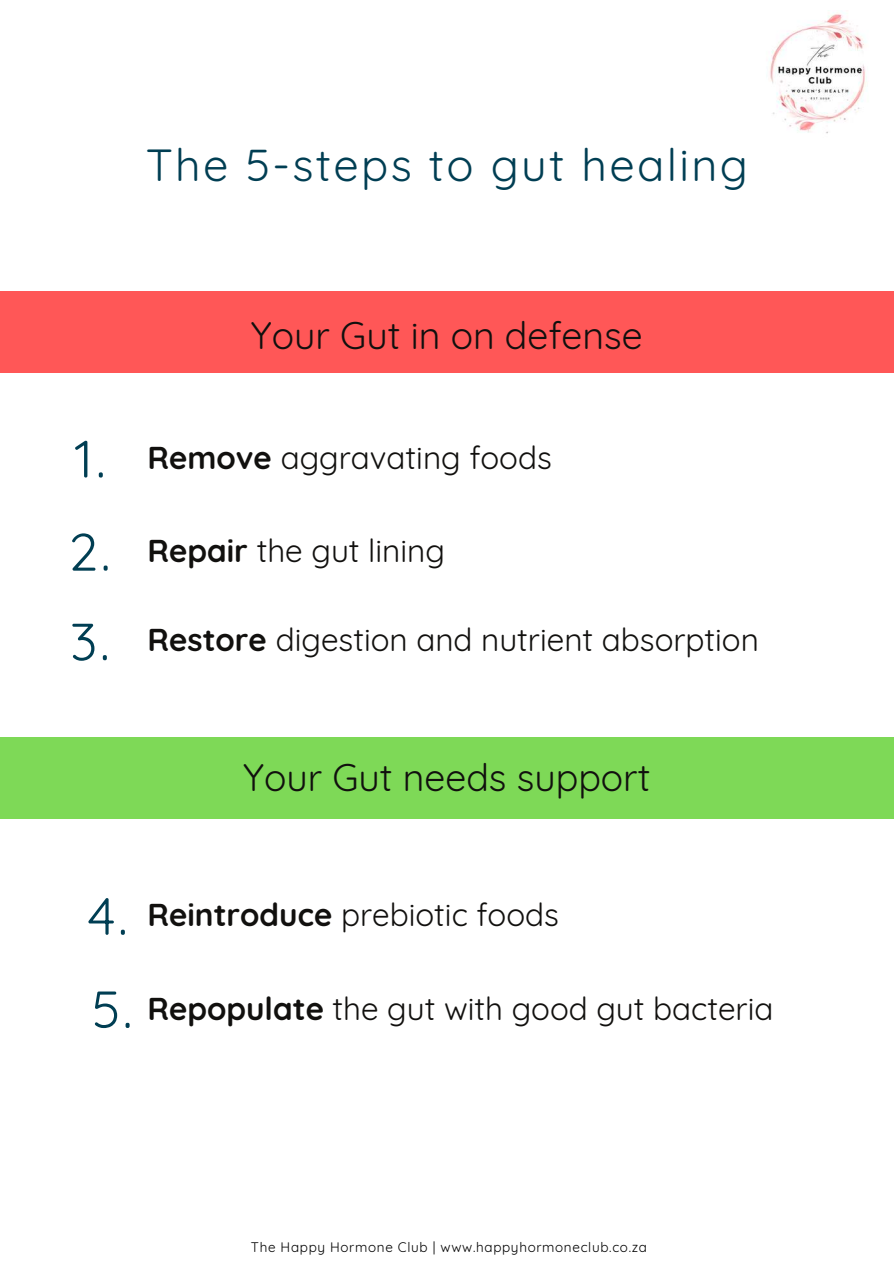
<style>
.page{position:relative;width:894px;height:1264px;background:#fff}
.page>*{position:absolute;margin:0;border:0;box-sizing:border-box;transform-origin:0 0}
.t1{font:52.5px/91.3px "Quicksand";color:#003e53;text-align:justify}
.t2{font:45px "Quicksand";letter-spacing:.05em;color:#003e53}
.t3{font:37.5px "Quicksand";color:#11100e}
.t4{font:31.5px "Quicksand";color:#11100e}
.t5{font:13.5px "Quicksand";letter-spacing:.05em;color:#000}
.s1{font-weight:700}
</style>
<div class="page">
<div style="left:0;top:291px;width:893px;height:82px;background:#ff5757"></div>
<div style="left:0;top:737px;width:893px;height:81px;background:#7ed957"></div>
<img style="left:769px;top:13px;width:98px;height:121px">
<h2 class="t2" style="left:146px;top:136px;width:603px">The 5-steps to gut healing</h2>
<h1 class="t1" style="left:69px;top:412px;width:43px">1.<br>2.<br>3.</h1>
<p class="t3" style="left:251px;top:311px;width:393px">Your Gut in on defense</p>
<p class="t4" style="left:147px;top:437px;width:405px"><span class="s1">Remove</span> aggravating foods</p>
<p class="t4" style="left:147px;top:530px;width:299px"><span class="s1">Repair</span> the gut lining</p>
<p class="t4" style="left:147px;top:619px;width:612px"><span class="s1">Restore</span> digestion and nutrient absorption</p>
<p class="t3" style="left:243px;top:753px;width:408px">Your Gut needs support</p>
<h1 class="t1" style="left:88px;top:868px;width:46px;line-height:93.2px">4.<br>5.</h1>
<p class="t4" style="left:147px;top:894px;width:413px"><span class="s1">Reintroduce</span> prebiotic foods</p>
<p class="t4" style="left:147px;top:988px;width:627px"><span class="s1">Repopulate</span> the gut with good gut bacteria</p>
<p class="t5" style="left:251px;top:1238px;width:397px">The Happy Hormone Club | www.happyhormoneclub.co.za</p>
</div>
